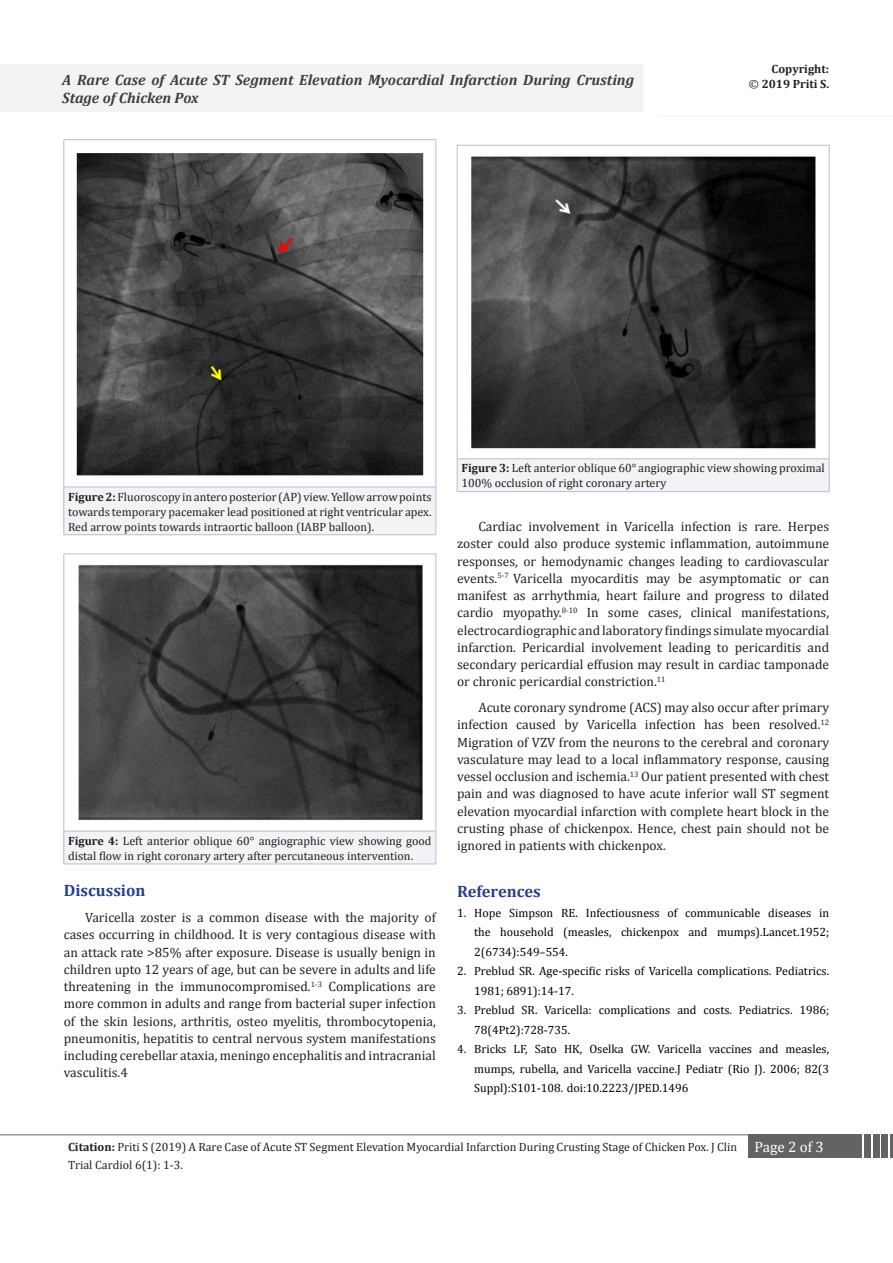
<style>
.page{position:relative;width:893px;height:1263px;background:#fff}
.page>*{position:absolute;margin:0;border:0;box-sizing:border-box;transform-origin:0 0}
.t1{font:700 16.5px "Cambria";color:#223f99}
.t2{font:700 16.5px "Cambria";color:#253f8e}
.t3{font:italic 700 15px/18px "Cambria";color:#3e3e3f}
.t4{font:15px "Cambria";color:#fff}
.t5{font:13.5px/17.2px "Cambria";color:#231f20;text-align:justify}
.t6{font:12px/15px "Cambria";color:#231f20}
.t7{font:12px/19.5px "Cambria";color:#000;text-align:justify}
.t8{font:700 12px/15px "Cambria";color:#231f20;text-align:right}
.s1{font-weight:400}
.s2{font-weight:700}
</style>
<div class="page">
<hr style="left:0;top:1134px;width:749px;height:1px;background:#636366">
<div style="left:748px;top:1134px;width:114px;height:24px;background:#636366"></div>
<div style="left:864px;top:1134px;width:7px;height:24px;background:#636366"></div>
<div style="left:873px;top:1134px;width:6px;height:24px;background:#636366"></div>
<div style="left:881px;top:1134px;width:7px;height:24px;background:#636366"></div>
<hr style="left:890px;top:1134px;width:3px;height:24px;background:#636366">
<div style="left:0;top:64px;width:643px;height:48px;background:#f2f3f4"></div>
<hr style="left:657px;top:116px;width:236px;height:1px;background:#f2f3f4">
<div style="left:64px;top:487px;width:372px;height:48px;background:#f2f3f4"></div>
<hr style="left:64px;top:139px;width:372px;height:1px;background:#babbdd">
<hr style="left:64px;top:140px;width:1px;height:347px;background:#babbdd">
<hr style="left:436px;top:140px;width:1px;height:347px;background:#babbdd">
<hr style="left:64px;top:487px;width:372px;height:1px;background:#babbdd">
<hr style="left:64px;top:487px;width:1px;height:48px;background:#babbdd">
<hr style="left:436px;top:487px;width:1px;height:48px;background:#babbdd">
<hr style="left:64px;top:534px;width:372px;height:1px;background:#babbdd">
<img style="left:76px;top:153px;width:348px;height:323px">
<div style="left:457px;top:459px;width:372px;height:33px;background:#f2f3f4"></div>
<hr style="left:457px;top:145px;width:372px;height:1px;background:#babbdd">
<hr style="left:457px;top:145px;width:1px;height:314px;background:#babbdd">
<hr style="left:829px;top:145px;width:1px;height:314px;background:#babbdd">
<hr style="left:457px;top:458px;width:372px;height:1px;background:#babbdd">
<hr style="left:457px;top:459px;width:1px;height:33px;background:#babbdd">
<hr style="left:829px;top:459px;width:1px;height:33px;background:#babbdd">
<hr style="left:457px;top:491px;width:372px;height:1px;background:#babbdd">
<img style="left:471px;top:156px;width:345px;height:293px">
<div style="left:64px;top:831px;width:372px;height:33px;background:#f2f3f4"></div>
<hr style="left:64px;top:554px;width:372px;height:1px;background:#babbdd">
<hr style="left:64px;top:554px;width:1px;height:277px;background:#babbdd">
<hr style="left:436px;top:554px;width:1px;height:277px;background:#babbdd">
<hr style="left:64px;top:831px;width:372px;height:1px;background:#babbdd">
<hr style="left:64px;top:831px;width:1px;height:33px;background:#babbdd">
<hr style="left:436px;top:831px;width:1px;height:33px;background:#babbdd">
<hr style="left:64px;top:864px;width:372px;height:1px;background:#babbdd">
<img style="left:78px;top:564px;width:345px;height:257px">
<p class="t3" style="left:62px;top:70px;width:573px">A Rare Case of Acute ST Segment Elevation Myocardial Infarction During Crusting<br>Stage of Chicken Pox</p>
<p class="t8" style="left:749px;top:61px;width:82px">Copyright:<br><span class="s1">©</span> 2019 Priti S.</p>
<p class="t6" style="left:68px;top:489px;width:365px;text-align:justify"><span class="s2">Figure2:</span> Fluoroscopy in antero posterior (AP) view. Yellow arrow points towards temporary pacemaker lead positioned at right ventricular apex.<br>Red arrow points towards intraortic balloon (IABP balloon).</p>
<p class="t6" style="left:68px;top:833px;width:365px"><span class="s2">Figure 4:</span> Left anterior oblique 60° angiographic view showing good distal flow in right coronary artery after percutaneous intervention.</p>
<p class="t1" style="left:64px;top:879px;width:83px">Discussion</p>
<p class="t5" style="left:64px;top:909px;width:374px;text-indent:21px">Varicella zoster is a common disease with the majority of cases occurring in childhood. It is very contagious disease with an attack rate &gt;85% after exposure. Disease is usually benign in children upto 12 years of age, but can be severe in adults and life threatening in the immunocompromised.<sup>1-3</sup> Complications are more common in adults and range from bacterial super infection of the skin lesions, arthritis, osteo myelitis, thrombocytopenia, pneumonitis, hepatitis to central nervous system manifestations including cerebellar ataxia, meningo encephalitis and intracranial vasculitis.4</p>
<p class="t6" style="left:461px;top:461px;width:365px"><span class="s2">Figure 3:</span> Left anterior oblique 60° angiographic view showing proximal<br>100% occlusion of right coronary artery</p>
<p class="t5" style="left:457px;top:518px;width:374px;text-indent:21px">Cardiac involvement in Varicella infection is rare. Herpes zoster could also produce systemic inflammation, autoimmune responses, or hemodynamic changes leading to cardiovascular events.<sup>5-7</sup> Varicella myocarditis may be asymptomatic or can manifest as arrhythmia, heart failure and progress to dilated cardio myopathy.<sup>8-10</sup> In some cases, clinical manifestations, electrocardiographic and laboratory findings simulate myocardial infarction. Pericardial involvement leading to pericarditis and secondary pericardial effusion may result in cardiac tamponade or chronic pericardial constriction.<sup>11</sup></p>
<p class="t5" style="left:457px;top:699px;width:374px;text-indent:21px">Acute coronary syndrome (ACS) may also occur after primary infection caused by Varicella infection has been resolved.<sup>12<br></sup>Migration of VZV from the neurons to the cerebral and coronary vasculature may lead to a local inflammatory response, causing vessel occlusion and ischemia.<sup>13</sup> Our patient presented with chest pain and was diagnosed to have acute inferior wall ST segment elevation myocardial infarction with complete heart block in the crusting phase of chickenpox. Hence, chest pain should not be ignored in patients with chickenpox.</p>
<p class="t2" style="left:457px;top:880px;width:85px">References</p>
<p class="t7" style="left:474px;top:903px;width:357px;text-indent:-17px">1. Hope Simpson RE. Infectiousness of communicable diseases in the household (measles, chickenpox and mumps).Lancet.1952; 2(6734):549–554.</p>
<p class="t7" style="left:474px;top:961px;width:357px;text-indent:-17px">2. Preblud SR. Age-specific risks of Varicella complications. Pediatrics.<br>1981; 6891):14-17.</p>
<p class="t7" style="left:474px;top:1000px;width:357px;text-indent:-17px">3. Preblud SR. Varicella: complications and costs. Pediatrics. 1986;<br>78(4Pt2):728-735.</p>
<p class="t7" style="left:474px;top:1039px;width:357px;text-indent:-17px">4. Bricks LF, Sato HK, Oselka GW. Varicella vaccines and measles, mumps, rubella, and Varicella vaccine.J Pediatr (Rio J). 2006; 82(3<br>Suppl):S101-108. doi:10.2223/JPED.1496</p>
<p class="t6" style="left:68px;top:1139px;width:671px"><span class="s2">Citation:</span> Priti S (2019) A Rare Case of Acute ST Segment Elevation Myocardial Infarction During Crusting Stage of Chicken Pox. J Clin</p>
<p class="t4" style="left:754px;top:1138px;width:71px">Page 2 of 3</p>
<p class="t6" style="left:68px;top:1157px;width:117px">Trial Cardiol 6(1): 1-3.</p>
</div>
